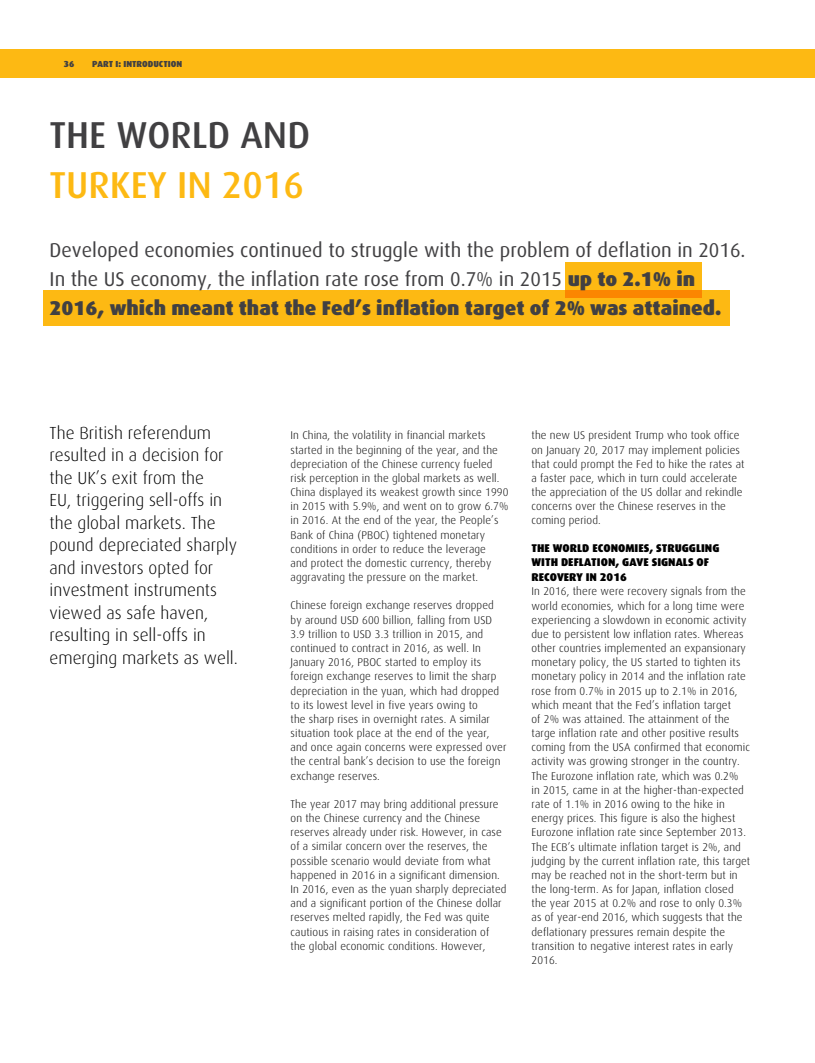
<style>
.page{position:relative;width:815px;height:1063px;background:#fff}
.page>*{position:absolute;margin:0;border:0;box-sizing:border-box;transform-origin:0 0}
.t1{font:500 37.5px "Dax";color:#fdb913}
.t2{font:500 37.5px "Dax";color:#414042}
.t3{font:20px/29px "Dax";color:#414042}
.t4{font:300 17.5px/22.5px "Dax";color:#000}
.t5{font:300 11.25px/14.1px "Dax";letter-spacing:.01em;color:#000}
.t6{font:900 11.25px/14.1px "Dax";color:#000}
.t7{font:900 8.75px "Dax";color:#414042}
.s1{font-weight:900}
</style>
<div class="page">
<div style="left:0;top:50px;width:815px;height:28px;background:#fdb913"></div>
<div style="left:565px;top:262px;width:137px;height:36px;background:#fdb913"></div>
<div style="left:43px;top:291px;width:687px;height:35px;background:#fdb913"></div>
<p class="t7" style="left:64px;top:59px;width:12px">36</p>
<p class="t7" style="left:92px;top:59px;width:92px">PART I: INTRODUCTION</p>
<h1 class="t2" style="left:50px;top:114px;width:262px">THE WORLD AND</h1>
<h1 class="t1" style="left:50px;top:164px;width:256px">TURKEY IN 2016</h1>
<h2 class="t3" style="left:50px;top:235px;width:697px">Developed economies continued to struggle with the problem of deflation in 2016.<br>In the US economy, the inflation rate rose from 0.7% in 2015 <span class="s1">up to 2.1% in<br>2016, which meant that the Fed’s inflation target of 2% was attained.</span></h2>
<p class="t4" style="left:50px;top:422px;width:190px">The British referendum resulted in a decision for the UK’s exit from the<br>EU, triggering sell-offs in the global markets. The pound depreciated sharply and investors opted for investment instruments viewed as safe haven, resulting in sell-offs in emerging markets as well.</p>
<p class="t5" style="left:291px;top:429px;width:219px">In China, the volatility in financial markets started in the beginning of the year, and the depreciation of the Chinese currency fueled risk perception in the global markets as well.<br>China displayed its weakest growth since 1990 in 2015 with 5.9%, and went on to grow 6.7% in 2016. At the end of the year, the People’s Bank of China (PBOC) tightened monetary conditions in order to reduce the leverage<br>and protect the domestic currency, thereby aggravating the pressure on the market.</p>
<p class="t5" style="left:291px;top:599px;width:217px">Chinese foreign exchange reserves dropped by around USD 600 billion, falling from USD 3.9 trillion to USD 3.3 trillion in 2015, and continued to contract in 2016, as well. In January 2016, PBOC started to employ its foreign exchange reserves to limit the sharp depreciation in the yuan, which had dropped to its lowest level in five years owing to<br>the sharp rises in overnight rates. A similar situation took place at the end of the year, and once again concerns were expressed over the central bank’s decision to use the foreign exchange reserves.</p>
<p class="t5" style="left:291px;top:797px;width:217px">The year 2017 may bring additional pressure on the Chinese currency and the Chinese reserves already under risk. However, in case of a similar concern over the reserves, the possible scenario would deviate from what happened in 2016 in a significant dimension.<br>In 2016, even as the yuan sharply depreciated and a significant portion of the Chinese dollar reserves melted rapidly, the Fed was quite cautious in raising rates in consideration of the global economic conditions. However,</p>
<p class="t5" style="left:532px;top:429px;width:215px">the new US president Trump who took office on January 20, 2017 may implement policies that could prompt the Fed to hike the rates at a faster pace, which in turn could accelerate the appreciation of the US dollar and rekindle concerns over the Chinese reserves in the coming period.</p>
<p class="t6" style="left:532px;top:541px;width:189px">THE WORLD ECONOMIES, STRUGGLING<br>WITH DEFLATION, GAVE SIGNALS OF<br>RECOVERY IN 2016</p>
<p class="t5" style="left:532px;top:585px;width:220px">In 2016, there were recovery signals from the world economies, which for a long time were experiencing a slowdown in economic activity due to persistent low inflation rates. Whereas other countries implemented an expansionary monetary policy, the US started to tighten its monetary policy in 2014 and the inflation rate rose from 0.7% in 2015 up to 2.1% in 2016, which meant that the Fed’s inflation target<br>of 2% was attained. The attainment of the targe inflation rate and other positive results coming from the USA confirmed that economic activity was growing stronger in the country.<br>The Eurozone inflation rate, which was 0.2%<br>in 2015, came in at the higher-than-expected rate of 1.1% in 2016 owing to the hike in energy prices. This figure is also the highest Eurozone inflation rate since September 2013.<br>The ECB’s ultimate inflation target is 2%, and judging by the current inflation rate, this target may be reached not in the short-term but in the long-term. As for Japan, inflation closed the year 2015 at 0.2% and rose to only 0.3% as of year-end 2016, which suggests that the deflationary pressures remain despite the transition to negative interest rates in early 2016.</p>
</div>
